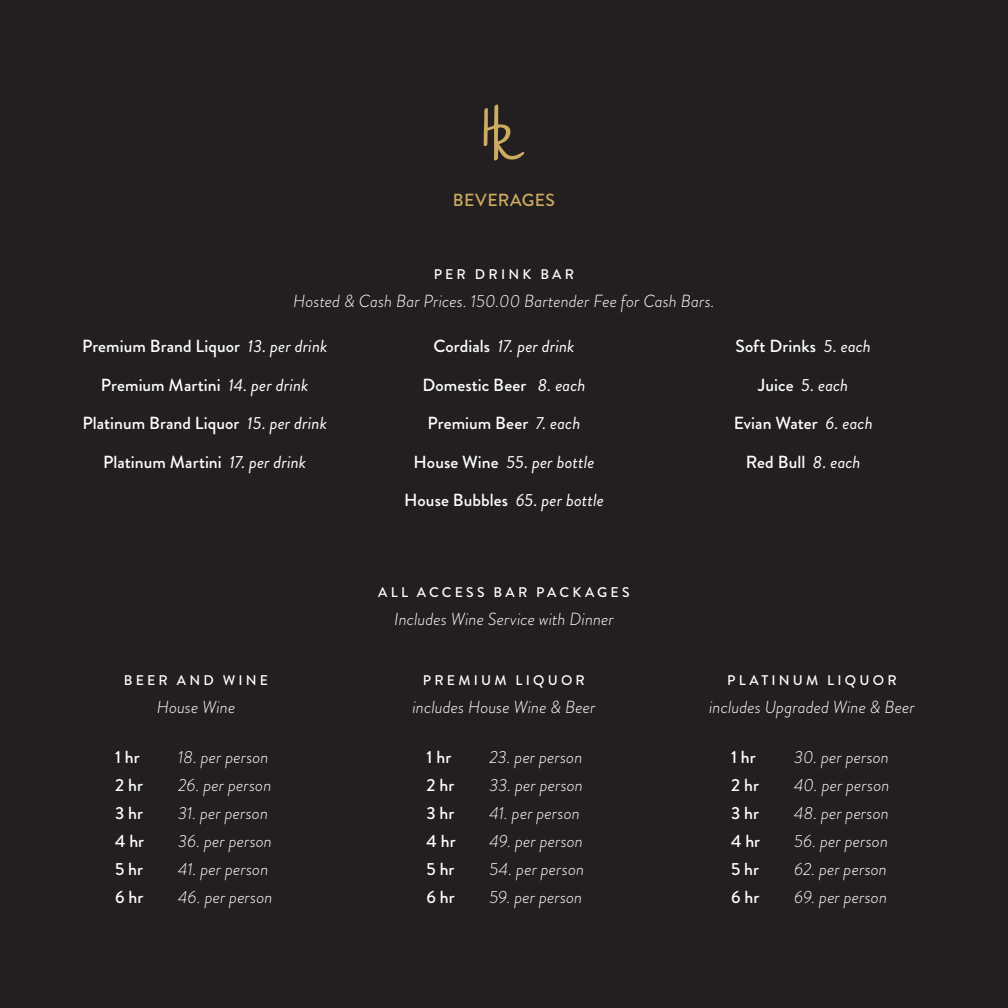
<style>
.page{position:relative;width:1008px;height:1008px;background:#231f20}
.page>*{position:absolute;margin:0;border:0;box-sizing:border-box;transform-origin:0 0}
.t1{font:italic 300 17.5px "Brandon Grotesque";letter-spacing:.005em;color:#fff}
.t2{font:500 17.5px "Brandon Grotesque";letter-spacing:.005em;color:#fff}
.t3{font:italic 17.5px "Brandon Grotesque";color:#fff}
.t4{font:500 17.5px "Brandon Grotesque";letter-spacing:.025em;color:#cdac61}
.t5{font:500 14px "Brandon Grotesque";letter-spacing:.23em;color:#fff}
.s1{font-weight:400;font-style:italic}
.s2{font-weight:500;font-style:normal}
</style>
<div class="page">
<svg style="left:484px;top:105px;width:41px;height:55px"></svg>
<p class="t4" style="left:453px;top:188px;width:104px">BEVERAGES</p>
<p class="t5" style="left:434px;top:265px;width:142px">PER DRINK BAR</p>
<p class="t1" style="left:293px;top:289px;width:423px">Hosted &amp; Cash Bar Prices. 150.00 Bartender Fee for Cash Bars.</p>
<p class="t2" style="left:82px;top:334px;width:247px">Premium Brand Liquor <span class="s1">13. per drink</span></p>
<p class="t2" style="left:101px;top:373px;width:209px">Premium Martini <span class="s1">14. per drink</span></p>
<p class="t2" style="left:82px;top:411px;width:246px">Platinum Brand Liquor <span class="s1">15. per drink</span></p>
<p class="t2" style="left:103px;top:450px;width:205px">Platinum Martini <span class="s1">17. per drink</span></p>
<p class="t3" style="left:433px;top:334px;width:143px"><span class="s2">Cordials</span> 17. per drink</p>
<p class="t2" style="left:422px;top:373px;width:165px">Domestic Beer <span class="s1">8. each</span></p>
<p class="t2" style="left:428px;top:411px;width:154px">Premium Beer <span class="s1">7. each</span></p>
<p class="t3" style="left:413px;top:450px;width:183px"><span class="s2">House Wine</span> 55. per bottle</p>
<p class="t2" style="left:404px;top:488px;width:201px">House Bubbles <span class="s1">65. per bottle</span></p>
<p class="t2" style="left:735px;top:334px;width:137px">Soft Drinks <span class="s1">5. each</span></p>
<p class="t3" style="left:758px;top:373px;width:92px"><span class="s2">Juice</span> 5. each</p>
<p class="t2" style="left:734px;top:411px;width:141px">Evian Water <span class="s1">6. each</span></p>
<p class="t2" style="left:746px;top:450px;width:116px">Red Bull <span class="s1">8. each</span></p>
<p class="t5" style="left:378px;top:583px;width:253px">ALL ACCESS BAR PACKAGES</p>
<p class="t1" style="left:394px;top:607px;width:221px">Includes Wine Service with Dinner</p>
<p class="t5" style="left:124px;top:671px;width:146px">BEER AND WINE</p>
<p class="t1" style="left:157px;top:695px;width:80px">House Wine</p>
<p class="t2" style="left:115px;top:745px;width:26px">1 hr</p>
<p class="t1" style="left:178px;top:745px;width:92px">18. per person</p>
<p class="t2" style="left:115px;top:773px;width:29px">2 hr</p>
<p class="t1" style="left:178px;top:773px;width:95px">26. per person</p>
<p class="t2" style="left:115px;top:801px;width:29px">3 hr</p>
<p class="t1" style="left:178px;top:801px;width:91px">31. per person</p>
<p class="t2" style="left:115px;top:829px;width:31px">4 hr</p>
<p class="t1" style="left:178px;top:829px;width:95px">36. per person</p>
<p class="t2" style="left:115px;top:857px;width:29px">5 hr</p>
<p class="t1" style="left:178px;top:857px;width:92px">41. per person</p>
<p class="t2" style="left:115px;top:885px;width:30px">6 hr</p>
<p class="t1" style="left:178px;top:885px;width:96px">46. per person</p>
<p class="t5" style="left:423px;top:671px;width:164px">PREMIUM LIQUOR</p>
<p class="t1" style="left:413px;top:695px;width:184px">includes House Wine &amp; Beer</p>
<p class="t2" style="left:427px;top:745px;width:26px">1 hr</p>
<p class="t1" style="left:490px;top:745px;width:94px">23. per person</p>
<p class="t2" style="left:427px;top:773px;width:29px">2 hr</p>
<p class="t1" style="left:490px;top:773px;width:95px">33. per person</p>
<p class="t2" style="left:427px;top:801px;width:29px">3 hr</p>
<p class="t1" style="left:490px;top:801px;width:92px">41. per person</p>
<p class="t2" style="left:427px;top:829px;width:31px">4 hr</p>
<p class="t1" style="left:490px;top:829px;width:95px">49. per person</p>
<p class="t2" style="left:427px;top:857px;width:29px">5 hr</p>
<p class="t1" style="left:490px;top:857px;width:96px">54. per person</p>
<p class="t2" style="left:427px;top:885px;width:30px">6 hr</p>
<p class="t1" style="left:490px;top:885px;width:94px">59. per person</p>
<p class="t5" style="left:727px;top:671px;width:171px">PLATINUM LIQUOR</p>
<p class="t1" style="left:709px;top:695px;width:207px">includes Upgraded Wine &amp; Beer</p>
<p class="t2" style="left:731px;top:745px;width:26px">1 hr</p>
<p class="t1" style="left:794px;top:745px;width:96px">30. per person</p>
<p class="t2" style="left:731px;top:773px;width:29px">2 hr</p>
<p class="t1" style="left:794px;top:773px;width:97px">40. per person</p>
<p class="t2" style="left:731px;top:801px;width:29px">3 hr</p>
<p class="t1" style="left:794px;top:801px;width:96px">48. per person</p>
<p class="t2" style="left:731px;top:829px;width:31px">4 hr</p>
<p class="t1" style="left:794px;top:829px;width:95px">56. per person</p>
<p class="t2" style="left:731px;top:857px;width:29px">5 hr</p>
<p class="t1" style="left:794px;top:857px;width:94px">62. per person</p>
<p class="t2" style="left:731px;top:885px;width:30px">6 hr</p>
<p class="t1" style="left:794px;top:885px;width:94px">69. per person</p>
</div>
